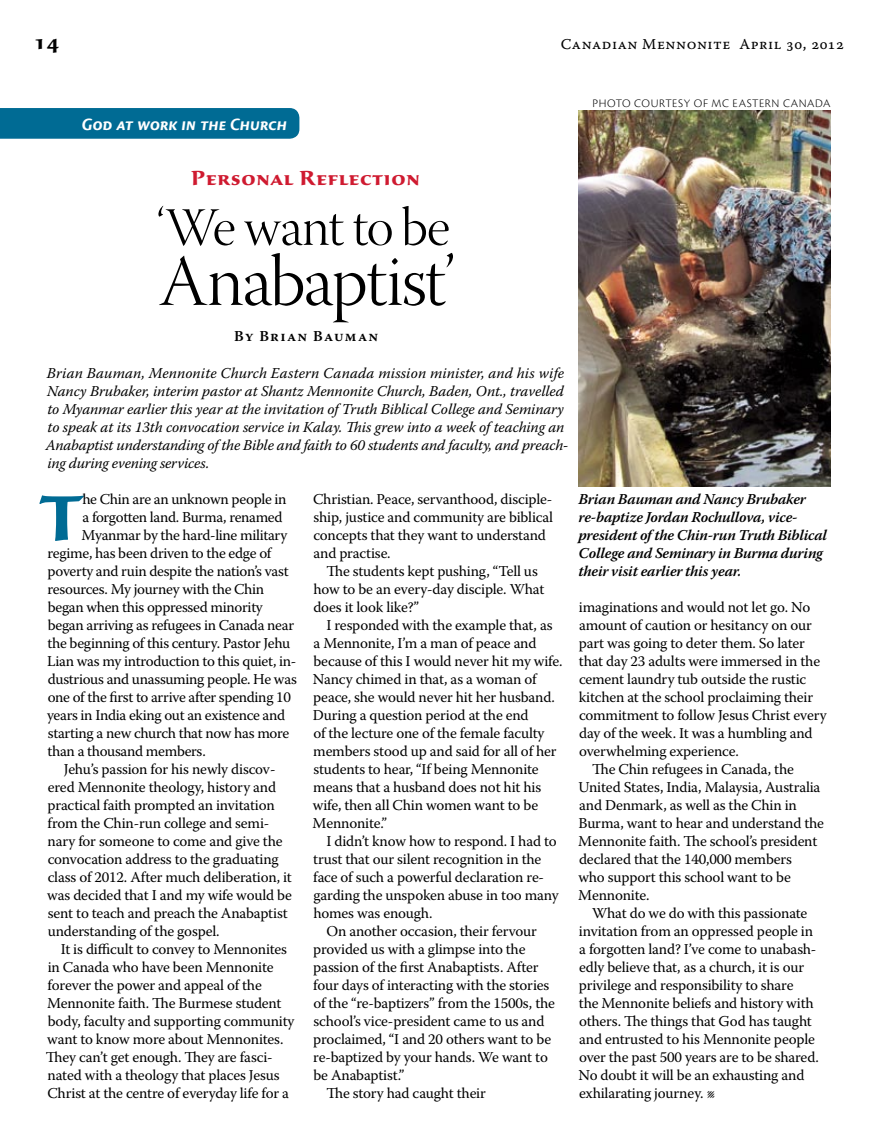
<style>
.page{position:relative;width:878px;height:1148px;background:#fff}
.page>*{position:absolute;margin:0;border:0;box-sizing:border-box;transform-origin:0 0}
.t1{font:72px "Warnock Pro Light Disp";letter-spacing:-.02em;color:#000}
.t2{font:700 66.3px "Sava Pro";color:#006b94}
.t3{font:54px "Warnock Pro Light Disp";letter-spacing:-.025em;color:#000}
.t4{font:700 21px "Sava Pro";letter-spacing:.035em;color:#cf1a30}
.t5{font:700 21px "Sava Pro";color:#000}
.t6{font:italic 700 18px "Cronos Pro";letter-spacing:-.005em;color:#fff}
.t7{font:15px/18px "Warnock Pro";letter-spacing:-.01em;color:#000}
.t8{font:italic 15px/18px "Warnock Pro";letter-spacing:-.005em;color:#000}
.t9{font:italic 600 15px/18px "Warnock Pro";letter-spacing:-.015em;color:#000}
.t10{font:15px "Warnock Pro Capt";letter-spacing:.035em;color:#000}
.t11{font:600 15px "Warnock Pro";letter-spacing:.09em;color:#000}
.t12{font:300 12px "Cronos Pro";letter-spacing:.05em;color:#000}
</style>
<div class="page">
<div style="left:0;top:108px;width:299px;height:31px;background:#006b94"></div>
<img style="left:578px;top:111px;width:252px;height:376px">
<h3 class="t5" style="left:34px;top:28px;width:27px">14</h3>
<p class="t10" style="left:561px;top:35px;width:285px">Canadian Mennonite April 30, 2012</p>
<p class="t6" style="left:82px;top:114px;width:207px">God at work in the Church</p>
<h3 class="t4" style="left:191px;top:164px;width:230px">Personal Reflection</h3>
<h3 class="t3" style="left:157px;top:198px;width:295px">‘We want to be</h3>
<h1 class="t1" style="left:158px;top:242px;width:298px">Anabaptist’</h1>
<p class="t11" style="left:234px;top:327px;width:146px">By Brian Bauman</p>
<p class="t8" style="left:46px;top:364px;width:524px">Brian Bauman, Mennonite Church Eastern Canada mission minister, and his wife Nancy Brubaker, interim pastor at Shantz Mennonite Church, Baden, Ont., travelled to Myanmar earlier this year at the invitation of Truth Biblical College and Seminary to speak at its 13th convocation service in Kalay. This grew into a week of teaching an Anabaptist understanding of the Bible and faith to 60 students and faculty, and preach&shy;ing during evening services.</p>
<h2 class="t2" style="left:40px;top:474px;width:45px">T</h2>
<p class="t7" style="left:82px;top:490px;width:206px">he Chin are an unknown people in</p>
<p class="t7" style="left:313px;top:490px;width:241px">Christian. Peace, servanthood, disciple&shy;ship, justice and community are biblical concepts that they want to understand and practise.</p>
<p class="t7" style="left:313px;top:562px;width:232px;text-indent:13px">The students kept pushing, “Tell us how to be an every-day disciple. What does it look like?”</p>
<p class="t7" style="left:312px;top:616px;width:251px;text-indent:14px">I responded with the example that, as a Mennonite, I’m a man of peace and because of this I would never hit my wife.<br>Nancy chimed in that, as a woman of peace, she would never hit her husband.<br>During a question period at the end<br>of the lecture one of the female faculty members stood up and said for all of her students to hear, “If being Mennonite means that a husband does not hit his wife, then all Chin women want to be Mennonite.”</p>
<p class="t7" style="left:313px;top:832px;width:247px;text-indent:13px">I didn’t know how to respond. I had to trust that our silent recognition in the face of such a powerful declaration re&shy;garding the unspoken abuse in too many homes was enough.</p>
<p class="t7" style="left:326px;top:922px;width:212px">On another occasion, their fervour</p>
<p class="t7" style="left:313px;top:940px;width:214px">provided us with a glimpse into the</p>
<p class="t7" style="left:313px;top:958px;width:227px">passion of the first Anabaptists. After</p>
<p class="t7" style="left:313px;top:976px;width:238px">four days of interacting with the stories</p>
<p class="t7" style="left:313px;top:994px;width:243px">of the “re-baptizers” from the 1500s, the</p>
<p class="t7" style="left:313px;top:1012px;width:232px">school’s vice-president came to us and</p>
<p class="t7" style="left:313px;top:1030px;width:239px">proclaimed, “I and 20 others want to be</p>
<p class="t7" style="left:313px;top:1048px;width:236px">re-baptized by your hands. We want to</p>
<p class="t7" style="left:313px;top:1066px;width:93px">be Anabaptist.”</p>
<p class="t7" style="left:326px;top:1084px;width:161px">The story had caught their</p>
<p class="t7" style="left:82px;top:508px;width:202px">a forgotten land. Burma, renamed</p>
<p class="t7" style="left:82px;top:526px;width:207px">Myanmar by the hard-line military</p>
<p class="t7" style="left:48px;top:544px;width:225px">regime, has been driven to the edge of</p>
<p class="t7" style="left:47px;top:562px;width:243px">poverty and ruin despite the nation’s vast</p>
<p class="t7" style="left:48px;top:580px;width:218px">resources. My journey with the Chin</p>
<p class="t7" style="left:48px;top:598px;width:217px">began when this oppressed minority</p>
<p class="t7" style="left:48px;top:616px;width:248px">began arriving as refugees in Canada near</p>
<p class="t7" style="left:48px;top:634px;width:244px">the beginning of this century. Pastor Jehu</p>
<p class="t7" style="left:47px;top:652px;width:250px">Lian was my introduction to this quiet, in-</p>
<p class="t7" style="left:48px;top:670px;width:251px">dustrious and unassuming people. He was</p>
<p class="t7" style="left:48px;top:688px;width:245px">one of the first to arrive after spending 10</p>
<p class="t7" style="left:47px;top:706px;width:240px">years in India eking out an existence and</p>
<p class="t7" style="left:48px;top:724px;width:243px">starting a new church that now has more</p>
<p class="t7" style="left:48px;top:742px;width:160px">than a thousand members.</p>
<p class="t7" style="left:64px;top:760px;width:213px">Jehu’s passion for his newly discov-</p>
<p class="t7" style="left:48px;top:778px;width:230px">ered Mennonite theology, history and</p>
<p class="t7" style="left:48px;top:796px;width:229px">practical faith prompted an invitation</p>
<p class="t7" style="left:48px;top:814px;width:223px">from the Chin-run college and semi-</p>
<p class="t7" style="left:48px;top:832px;width:236px">nary for someone to come and give the</p>
<p class="t7" style="left:48px;top:850px;width:232px">convocation address to the graduating</p>
<p class="t7" style="left:48px;top:868px;width:246px">class of 2012. After much deliberation, it</p>
<p class="t7" style="left:47px;top:886px;width:246px">was decided that I and my wife would be</p>
<p class="t7" style="left:48px;top:904px;width:241px">sent to teach and preach the Anabaptist</p>
<p class="t7" style="left:48px;top:922px;width:173px">understanding of the gospel.</p>
<p class="t7" style="left:61px;top:940px;width:228px">It is difficult to convey to Mennonites</p>
<p class="t7" style="left:48px;top:958px;width:227px">in Canada who have been Mennonite</p>
<p class="t7" style="left:48px;top:976px;width:216px">forever the power and appeal of the</p>
<p class="t7" style="left:47px;top:994px;width:236px">Mennonite faith. The Burmese student</p>
<p class="t7" style="left:48px;top:1012px;width:248px">body, faculty and supporting community</p>
<p class="t7" style="left:47px;top:1030px;width:238px">want to know more about Mennonites.</p>
<p class="t7" style="left:46px;top:1048px;width:228px">They can’t get enough. They are fasci-</p>
<p class="t7" style="left:48px;top:1066px;width:233px">nated with a theology that places Jesus</p>
<p class="t7" style="left:47px;top:1084px;width:243px">Christ at the centre of everyday life for a</p>
<p class="t12" style="left:592px;top:96px;width:239px">PHOTO COURTESY OF MC EASTERN CANADA</p>
<p class="t9" style="left:578px;top:490px;width:250px">Brian Bauman and Nancy Brubaker re-baptize Jordan Rochullova, vice&shy;president of the Chin-run Truth Biblical College and Seminary in Burma during their visit earlier this year.</p>
<p class="t7" style="left:579px;top:598px;width:233px">imaginations and would not let go. No</p>
<p class="t7" style="left:579px;top:616px;width:234px">amount of caution or hesitancy on our</p>
<p class="t7" style="left:579px;top:634px;width:227px">part was going to deter them. So later</p>
<p class="t7" style="left:579px;top:652px;width:243px">that day 23 adults were immersed in the</p>
<p class="t7" style="left:579px;top:670px;width:229px">cement laundry tub outside the rustic</p>
<p class="t7" style="left:579px;top:688px;width:236px">kitchen at the school proclaiming their</p>
<p class="t7" style="left:579px;top:706px;width:249px">commitment to follow Jesus Christ every</p>
<p class="t7" style="left:579px;top:724px;width:235px">day of the week. It was a humbling and</p>
<p class="t7" style="left:579px;top:742px;width:161px">overwhelming experience.</p>
<p class="t7" style="left:592px;top:760px;width:203px">The Chin refugees in Canada, the</p>
<p class="t7" style="left:578px;top:778px;width:243px">United States, India, Malaysia, Australia</p>
<p class="t7" style="left:579px;top:796px;width:219px">and Denmark, as well as the Chin in</p>
<p class="t7" style="left:578px;top:814px;width:247px">Burma, want to hear and understand the</p>
<p class="t7" style="left:578px;top:832px;width:240px">Mennonite faith. The school’s president</p>
<p class="t7" style="left:579px;top:850px;width:214px">declared that the 140,000 members</p>
<p class="t7" style="left:578px;top:868px;width:214px">who support this school want to be</p>
<p class="t7" style="left:578px;top:886px;width:73px">Mennonite.</p>
<p class="t7" style="left:592px;top:904px;width:217px">What do we do with this passionate</p>
<p class="t7" style="left:579px;top:922px;width:236px">invitation from an oppressed people in</p>
<p class="t7" style="left:579px;top:940px;width:239px">a forgotten land? I’ve come to unabash-</p>
<p class="t7" style="left:579px;top:958px;width:226px">edly believe that, as a church, it is our</p>
<p class="t7" style="left:579px;top:976px;width:216px">privilege and responsibility to share</p>
<p class="t7" style="left:579px;top:994px;width:236px">the Mennonite beliefs and history with</p>
<p class="t7" style="left:579px;top:1012px;width:234px">others. The things that God has taught</p>
<p class="t7" style="left:579px;top:1030px;width:237px">and entrusted to his Mennonite people</p>
<p class="t7" style="left:579px;top:1048px;width:241px">over the past 500 years are to be shared.</p>
<p class="t7" style="left:578px;top:1066px;width:227px">No doubt it will be an exhausting and</p>
<p class="t7" style="left:579px;top:1084px;width:138px">exhilarating journey. l</p>
</div>
